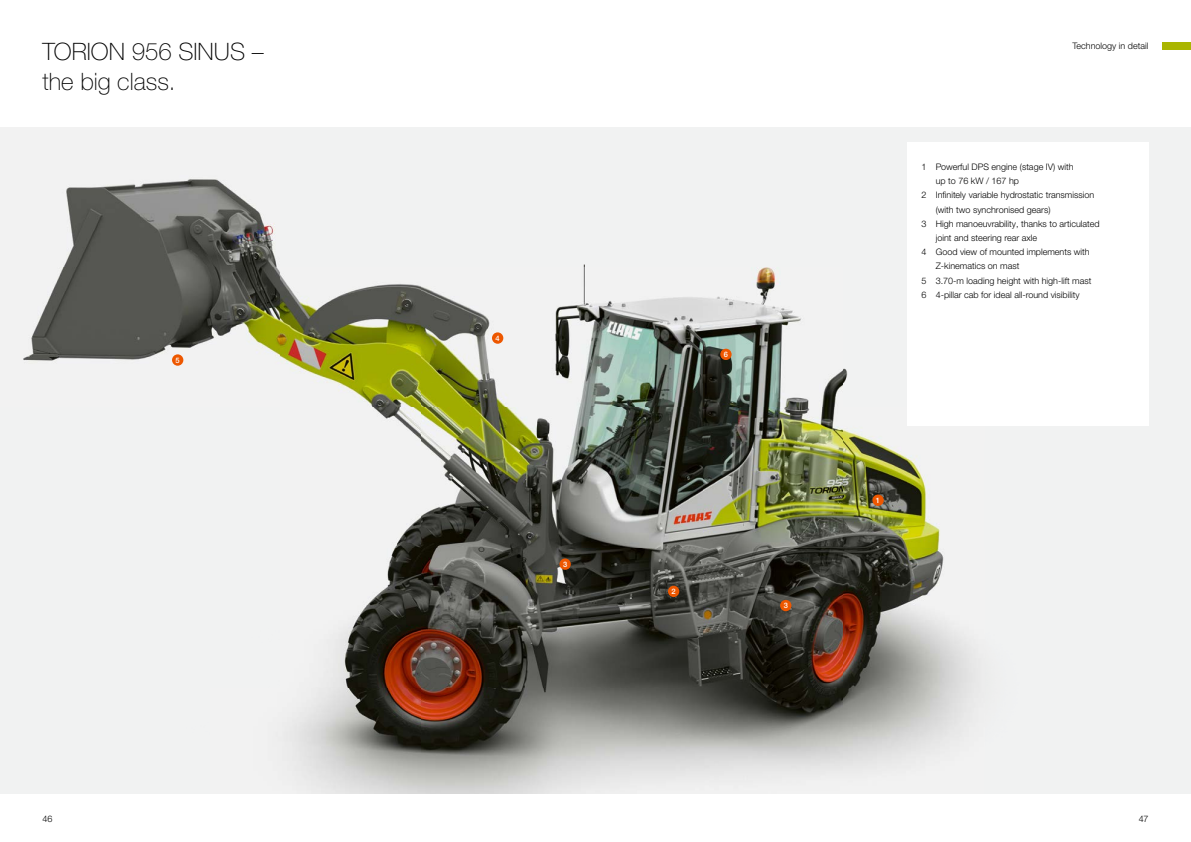
<style>
.page{position:relative;width:1191px;height:842px;background:#fff}
.page>*{position:absolute;margin:0;border:0;box-sizing:border-box;transform-origin:0 0}
.t1{font:100 24px/30px "CLAAS Helvetica Neue";color:#000}
.t2{font:300 9px "CLAAS Helvetica Neue";color:#000}
.t3{font:500 7.5px "CLAAS Helvetica Neue";color:#fff}
</style>
<div class="page">
<div style="left:1162px;top:43px;width:29px;height:7px;background:#aab500"></div>
<div style="left:0;top:128px;width:1191px;height:666px;background:#f1f2f2"></div>
<img style="left:23px;top:179px;width:1031px;height:615px">
<div style="left:907px;top:142px;width:241px;height:283px;background:#fff"></div>
<div style="left:872px;top:495px;width:11px;height:11px;background:#ed5700;border-radius:50%"></div>
<div style="left:668px;top:586px;width:11px;height:11px;background:#ed5700;border-radius:50%"></div>
<div style="left:559px;top:558px;width:12px;height:12px;background:#ed5700;border-radius:50%"></div>
<div style="left:780px;top:600px;width:11px;height:11px;background:#ed5700;border-radius:50%"></div>
<div style="left:492px;top:332px;width:11px;height:12px;background:#ed5700;border-radius:50%"></div>
<div style="left:172px;top:354px;width:11px;height:12px;background:#ed5700;border-radius:50%"></div>
<div style="left:720px;top:349px;width:11px;height:11px;background:#ed5700;border-radius:50%"></div>
<h1 class="t1" style="left:43px;top:37px;width:223px">TORION 956 SINUS – the big class.</h1>
<p class="t3" style="left:176px;top:355px;width:6px">5</p>
<p class="t3" style="left:495px;top:333px;width:6px">4</p>
<p class="t3" style="left:563px;top:559px;width:6px">3</p>
<p class="t3" style="left:724px;top:349px;width:6px">6</p>
<p class="t3" style="left:671px;top:586px;width:6px">2</p>
<p class="t3" style="left:783px;top:601px;width:6px">3</p>
<p class="t2" style="left:1072px;top:40px;width:77px">Technology in detail</p>
<p class="t2" style="left:921px;top:161px;width:154px">1 Powerful DPS engine (stage IV) with</p>
<p class="t2" style="left:935px;top:175px;width:85px">up to 76 kW / 167 hp</p>
<p class="t2" style="left:921px;top:189px;width:174px">2 Infinitely variable hydrostatic transmission</p>
<p class="t2" style="left:935px;top:204px;width:116px">(with two synchronised gears)</p>
<p class="t2" style="left:921px;top:218px;width:179px">3 High manoeuvrability, thanks to articulated</p>
<p class="t2" style="left:935px;top:232px;width:103px">joint and steering rear axle</p>
<p class="t2" style="left:921px;top:246px;width:170px">4 Good view of mounted implements with</p>
<p class="t2" style="left:935px;top:260px;width:85px">Z-kinematics on mast</p>
<p class="t2" style="left:921px;top:274px;width:171px">5 3.70-m loading height with high-lift mast</p>
<p class="t2" style="left:921px;top:289px;width:159px">6 4-pillar cab for ideal all-round visibility</p>
<p class="t3" style="left:876px;top:495px;width:6px">1</p>
<p class="t2" style="left:43px;top:813px;width:12px">46</p>
<p class="t2" style="left:1138px;top:813px;width:11px">47</p>
</div>
